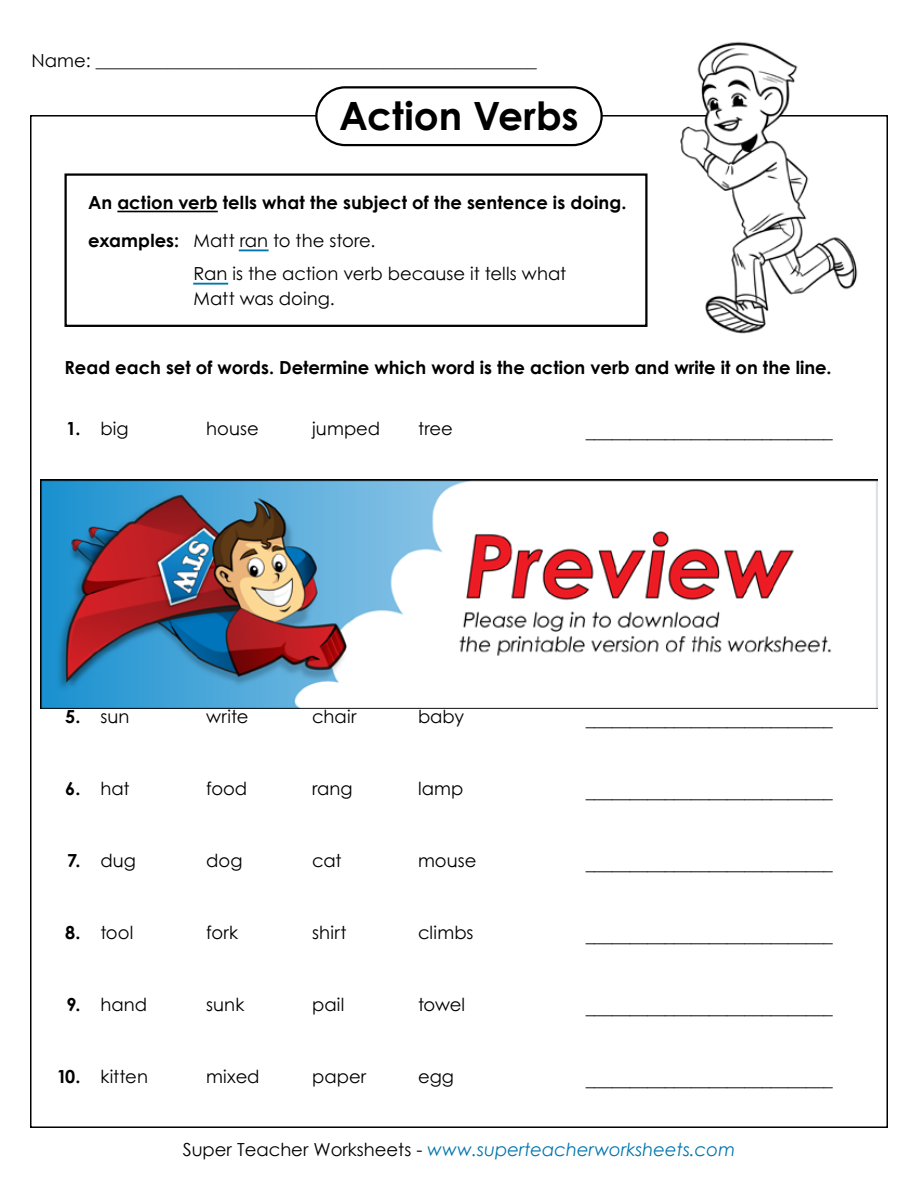
<style>
.page{position:relative;width:918px;height:1188px;background:#fff}
.page>*{position:absolute;margin:0;border:0;box-sizing:border-box;transform-origin:0 0}
.t1{font:700 39px "Century Gothic 2";letter-spacing:.005em;color:#000}
.t2{font:18px/33px "Century STW4";color:#000}
.t3{font:700 18px/38.7px "Century STW4";color:#000}
.t4{font:18px "Century Gothic 2";color:#000}
.t5{font:italic 18px "Century Gothic 2";color:#0075af}
.s1{font-style:normal;color:#000}
</style>
<div class="page">
<div style="left:315px;top:86px;width:288px;height:60px;border:2px solid #000;border-radius:29px"></div>
<div style="left:64px;top:173px;width:584px;height:154px;border:2px solid #000"></div>
<hr style="left:117px;top:211px;width:101px;height:1px;background:#000">
<hr style="left:193px;top:283px;width:35px;height:2px;background:#0075af">
<hr style="left:239px;top:249px;width:30px;height:2px;background:#0075af">
<img style="left:641px;top:41px;width:226px;height:293px">
<img style="left:41px;top:480px;width:836px;height:228px">
<p class="t4" style="left:32px;top:48px;width:507px">Name: _________________________________________________</p>
<h1 class="t1" style="left:339px;top:86px;width:241px">Action Verbs</h1>
<p class="t3" style="left:88px;top:182px;width:540px">An action verb tells what the subject of the sentence is doing. examples:</p>
<p class="t2" style="left:194px;top:224px;width:374px">Matt ran to the store.<br>Ran is the action verb because it tells what</p>
<p class="t2" style="left:194px;top:282px;width:143px">Matt was doing.</p>
<p class="t3" style="left:65px;top:347px;width:769px">Read each set of words. Determine which word is the action verb and write it on the line.</p>
<p class="t3" style="left:66px;top:408px;width:16px">1.</p>
<p class="t2" style="left:100px;top:411px;width:30px">big</p>
<p class="t2" style="left:206px;top:411px;width:54px">house</p>
<p class="t2" style="left:312px;top:411px;width:70px">jumped</p>
<p class="t2" style="left:418px;top:411px;width:36px">tree</p>
<p class="t2" style="left:586px;top:414px;width:249px">____________________________</p>
<p class="t3" style="left:65px;top:696px;width:17px">5.</p>
<p class="t2" style="left:100px;top:699px;width:31px">sun</p>
<p class="t2" style="left:206px;top:699px;width:44px">write</p>
<p class="t2" style="left:312px;top:699px;width:46px">chair</p>
<p class="t2" style="left:418px;top:699px;width:48px">baby</p>
<p class="t2" style="left:586px;top:702px;width:249px">____________________________</p>
<p class="t3" style="left:65px;top:768px;width:17px">6.</p>
<p class="t2" style="left:100px;top:771px;width:31px">hat</p>
<p class="t2" style="left:206px;top:771px;width:43px">food</p>
<p class="t2" style="left:312px;top:771px;width:42px">rang</p>
<p class="t2" style="left:418px;top:771px;width:47px">lamp</p>
<p class="t2" style="left:586px;top:774px;width:249px">____________________________</p>
<p class="t3" style="left:67px;top:840px;width:15px">7.</p>
<p class="t2" style="left:100px;top:843px;width:37px">dug</p>
<p class="t2" style="left:206px;top:843px;width:38px">dog</p>
<p class="t2" style="left:312px;top:843px;width:31px">cat</p>
<p class="t2" style="left:418px;top:843px;width:60px">mouse</p>
<p class="t2" style="left:586px;top:846px;width:249px">____________________________</p>
<p class="t3" style="left:65px;top:912px;width:17px">8.</p>
<p class="t2" style="left:100px;top:915px;width:34px">tool</p>
<p class="t2" style="left:206px;top:915px;width:34px">fork</p>
<p class="t2" style="left:312px;top:915px;width:36px">shirt</p>
<p class="t2" style="left:418px;top:915px;width:57px">climbs</p>
<p class="t2" style="left:586px;top:918px;width:249px">____________________________</p>
<p class="t3" style="left:67px;top:984px;width:15px">9.</p>
<p class="t2" style="left:100px;top:987px;width:48px">hand</p>
<p class="t2" style="left:206px;top:987px;width:40px">sunk</p>
<p class="t2" style="left:312px;top:987px;width:34px">pail</p>
<p class="t2" style="left:418px;top:987px;width:49px">towel</p>
<p class="t2" style="left:586px;top:990px;width:249px">____________________________</p>
<p class="t3" style="left:57px;top:1056px;width:25px">10.</p>
<p class="t2" style="left:100px;top:1059px;width:49px">kitten</p>
<p class="t2" style="left:206px;top:1059px;width:55px">mixed</p>
<p class="t2" style="left:312px;top:1059px;width:56px">paper</p>
<p class="t2" style="left:418px;top:1059px;width:38px">egg</p>
<p class="t2" style="left:586px;top:1062px;width:249px">____________________________</p>
<p class="t5" style="left:183px;top:1137px;width:554px"><span class="s1">Super Teacher Worksheets -</span> www.superteacherworksheets.com</p>
</div>
